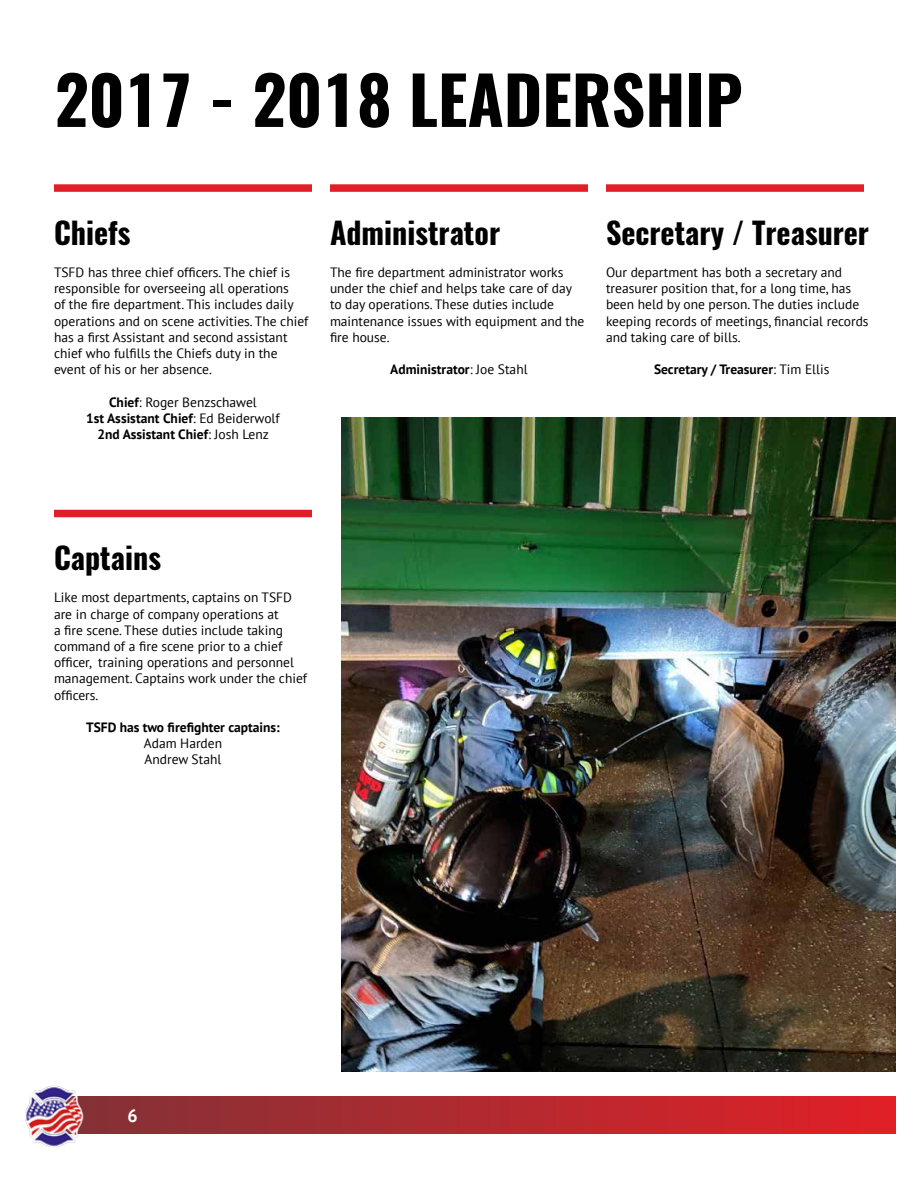
<style>
.page{position:relative;width:918px;height:1188px;background:#fff}
.page>*{position:absolute;margin:0;border:0;box-sizing:border-box;transform-origin:0 0}
.t1{font:700 66px "Oswald";color:#000}
.t2{font:700 30px "Oswald";color:#000}
.t3{font:700 18px "PT Sans";color:#fff}
.t4{font:13.5px/16.2px "PT Sans";color:#000}
.t5{font:700 13.5px/16.2px "PT Sans";color:#000;text-align:center}
.s1{font-weight:400}
</style>
<div class="page">
<img style="left:342px;top:418px;width:554px;height:653px">
<div style="left:54px;top:184px;width:258px;height:8px;background:#e11f27"></div>
<div style="left:330px;top:184px;width:258px;height:8px;background:#e11f27"></div>
<div style="left:606px;top:184px;width:258px;height:8px;background:#e11f27"></div>
<div style="left:54px;top:510px;width:258px;height:7px;background:#e11f27"></div>
<div style="left:54px;top:1097px;width:842px;height:37px;background:linear-gradient(to right,#803337,#e12028)"></div>
<img style="left:25px;top:1085px;width:61px;height:62px">
<h1 class="t1" style="left:54px;top:54px;width:690px">2017 - 2018 LEADERSHIP</h1>
<h2 class="t2" style="left:54px;top:212px;width:78px">Chiefs</h2>
<p class="t4" style="left:54px;top:264px;width:256px">TSFD has three chief officers. The chief is responsible for overseeing all operations<br>of the fire department. This includes daily operations and on scene activities. The chief has a first Assistant and second assistant chief who fulfills the Chiefs duty in the event of his or her absence.</p>
<p class="t5" style="left:86px;top:393px;width:195px">Chief<span class="s1">: Roger Benzschawel<br></span>1st Assistant Chief<span class="s1">: Ed Beiderwolf<br></span>2nd Assistant Chief<span class="s1">: Josh Lenz</span></p>
<h2 class="t2" style="left:330px;top:212px;width:172px">Administrator</h2>
<p class="t4" style="left:330px;top:264px;width:256px">The fire department administrator works under the chief and helps take care of day to day operations. These duties include maintenance issues with equipment and the fire house.</p>
<p class="t5" style="left:390px;top:361px;width:139px">Administrator<span class="s1">: Joe Stahl</span></p>
<h2 class="t2" style="left:606px;top:212px;width:265px">Secretary / Treasurer</h2>
<p class="t4" style="left:606px;top:264px;width:264px">Our department has both a secretary and treasurer position that, for a long time, has been held by one person. The duties include keeping records of meetings, financial records and taking care of bills.</p>
<p class="t5" style="left:654px;top:361px;width:177px">Secretary / Treasurer<span class="s1">: Tim Ellis</span></p>
<h2 class="t2" style="left:54px;top:537px;width:109px">Captains</h2>
<p class="t4" style="left:54px;top:589px;width:255px">Like most departments, captains on TSFD are in charge of company operations at<br>a fire scene. These duties include taking command of a fire scene prior to a chief officer, training operations and personnel management. Captains work under the chief officers.</p>
<p class="t5" style="left:86px;top:719px;width:195px">TSFD has two firefighter captains:</p>
<p class="t4" style="left:144px;top:735px;width:80px">Adam Harden<br>Andrew Stahl</p>
<h3 class="t3" style="left:128px;top:1104px;width:12px">6</h3>
</div>
